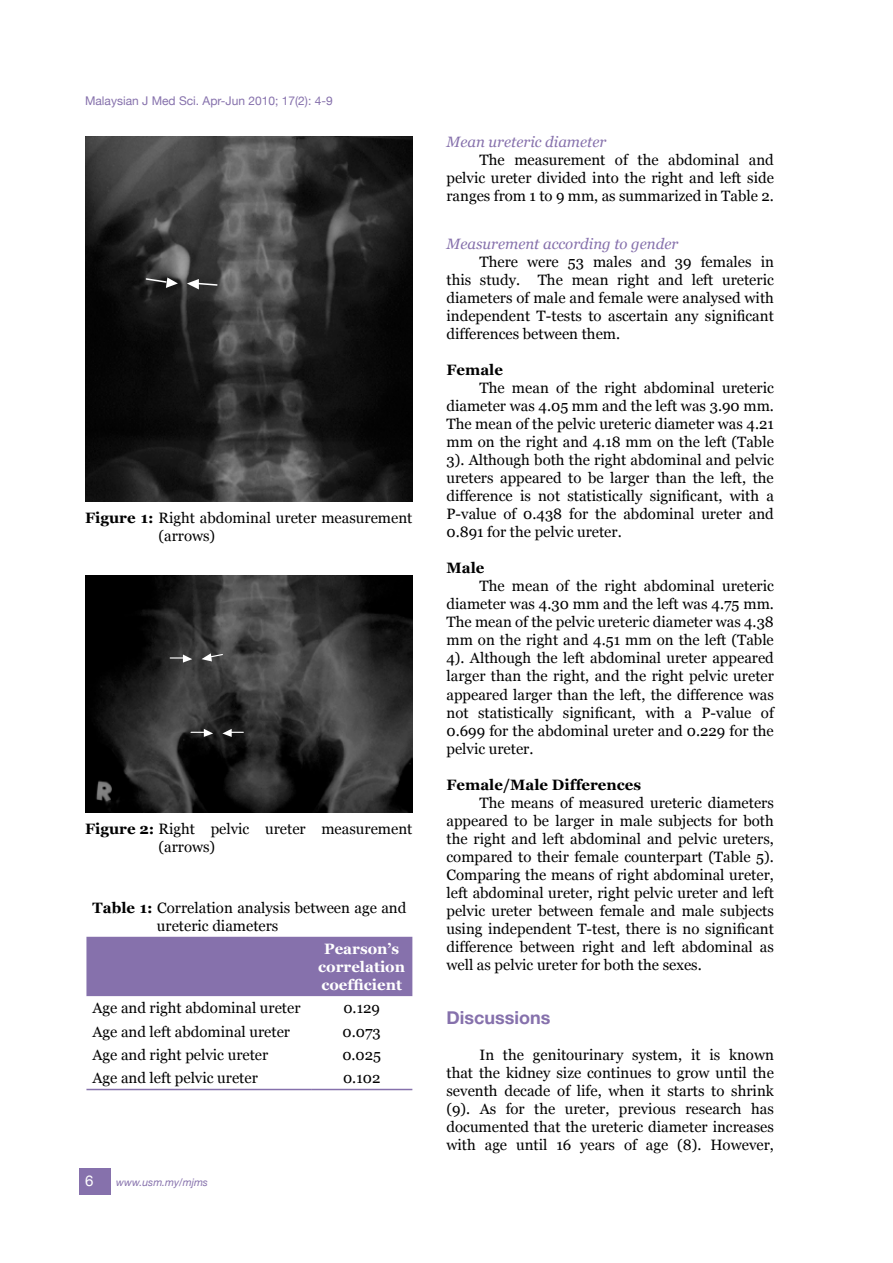
<style>
.page{position:relative;width:893px;height:1263px;background:#fff}
.page>*{position:absolute;margin:0;border:0;box-sizing:border-box;transform-origin:0 0}
.t1{font:700 18px "Helvetica Neue";color:#8671ac}
.t2{font:15px/18px "Georgia";color:#000;text-align:justify}
.t3{font:italic 15px "Georgia";color:#8671ac}
.t4{font:700 15px "Georgia";color:#000}
.t5{font:700 15px/18px "Georgia";color:#fff;text-align:center}
.t6{font:15px "Helvetica Neue";color:#fff}
.t7{font:12px "Helvetica Neue";color:#8671ac}
.t8{font:italic 10.5px "Helvetica Neue";color:#8671ac}
.s1{font-weight:700}
</style>
<div class="page">
<div style="left:79px;top:1168px;width:32px;height:27px;background:#8671ac"></div>
<img style="left:85px;top:136px;width:327px;height:366px">
<svg style="left:187px;top:279px;width:31px;height:10px"></svg>
<svg style="left:146px;top:277px;width:32px;height:11px"></svg>
<img style="left:85px;top:576px;width:327px;height:237px">
<svg style="left:170px;top:654px;width:22px;height:9px"></svg>
<svg style="left:201px;top:653px;width:23px;height:8px"></svg>
<svg style="left:222px;top:729px;width:21px;height:8px"></svg>
<svg style="left:191px;top:729px;width:22px;height:8px"></svg>
<div style="left:86px;top:937px;width:326px;height:59px;background:#8671ac"></div>
<hr style="left:86px;top:1089px;width:225px;height:1px;background:#8671ac">
<hr style="left:311px;top:1089px;width:101px;height:1px;background:#8671ac">
<p class="t7" style="left:85px;top:94px;width:249px">Malaysian J Med Sci. Apr-Jun 2010; 17(2): 4-9</p>
<p class="t2" style="left:159px;top:509px;width:255px;text-indent:-74px"><span class="s1">Figure 1:</span> Right abdominal ureter measurement (arrows)</p>
<p class="t2" style="left:159px;top:820px;width:255px;text-indent:-74px"><span class="s1">Figure 2:</span> Right pelvic ureter measurement (arrows)</p>
<p class="t2" style="left:157px;top:899px;width:251px;text-indent:-65px"><span class="s1">Table 1:</span> Correlation analysis between age and ureteric diameters</p>
<p class="t5" style="left:318px;top:940px;width:88px">Pearson’s correlation coefficient</p>
<p class="t2" style="left:92px;top:999px;width:210px">Age and right abdominal ureter</p>
<p class="t2" style="left:343px;top:999px;width:38px">0.129</p>
<p class="t2" style="left:92px;top:1023px;width:199px">Age and left abdominal ureter</p>
<p class="t2" style="left:343px;top:1023px;width:40px">0.073</p>
<p class="t2" style="left:92px;top:1046px;width:177px">Age and right pelvic ureter</p>
<p class="t2" style="left:342px;top:1046px;width:40px">0.025</p>
<p class="t2" style="left:92px;top:1069px;width:167px">Age and left pelvic ureter</p>
<p class="t2" style="left:343px;top:1069px;width:39px">0.102</p>
<p class="t6" style="left:85px;top:1172px;width:10px">6</p>
<p class="t8" style="left:116px;top:1176px;width:93px">www.usm.my/mjms</p>
<p class="t3" style="left:446px;top:133px;width:161px">Mean ureteric diameter</p>
<p class="t2" style="left:446px;top:152px;width:329px;text-indent:33px">The measurement of the abdominal and pelvic ureter divided into the right and left side ranges from 1 to 9 mm, as summarized in Table 2.</p>
<p class="t3" style="left:446px;top:235px;width:233px">Measurement according to gender</p>
<p class="t2" style="left:446px;top:254px;width:329px;text-indent:33px">There were 53 males and 39 females in this study. The mean right and left ureteric diameters of male and female were analysed with independent T-tests to ascertain any significant differences between them.</p>
<p class="t4" style="left:446px;top:361px;width:58px">Female</p>
<p class="t2" style="left:446px;top:380px;width:329px;text-indent:33px">The mean of the right abdominal ureteric diameter was 4.05 mm and the left was 3.90 mm.<br>The mean of the pelvic ureteric diameter was 4.21 mm on the right and 4.18 mm on the left (Table 3). Although both the right abdominal and pelvic ureters appeared to be larger than the left, the difference is not statistically significant, with a P-value of 0.438 for the abdominal ureter and 0.891 for the pelvic ureter.</p>
<p class="t4" style="left:446px;top:559px;width:40px">Male</p>
<p class="t2" style="left:446px;top:578px;width:329px;text-indent:33px">The mean of the right abdominal ureteric diameter was 4.30 mm and the left was 4.75 mm.<br>The mean of the pelvic ureteric diameter was 4.38 mm on the right and 4.51 mm on the left (Table 4). Although the left abdominal ureter appeared larger than the right, and the right pelvic ureter appeared larger than the left, the difference was not statistically significant, with a P-value of 0.699 for the abdominal ureter and 0.229 for the pelvic ureter.</p>
<p class="t4" style="left:446px;top:775px;width:196px">Female/Male Differences</p>
<p class="t2" style="left:446px;top:794px;width:329px;text-indent:33px">The means of measured ureteric diameters appeared to be larger in male subjects for both the right and left abdominal and pelvic ureters, compared to their female counterpart (Table 5).<br>Comparing the means of right abdominal ureter, left abdominal ureter, right pelvic ureter and left pelvic ureter between female and male subjects using independent T-test, there is no significant difference between right and left abdominal as well as pelvic ureter for both the sexes.</p>
<p class="t1" style="left:446px;top:1006px;width:105px">Discussions</p>
<p class="t2" style="left:446px;top:1046px;width:329px;text-indent:33px">In the genitourinary system, it is known that the kidney size continues to grow until the seventh decade of life, when it starts to shrink (9). As for the ureter, previous research has documented that the ureteric diameter increases with age until 16 years of age (8). However,</p>
</div>
